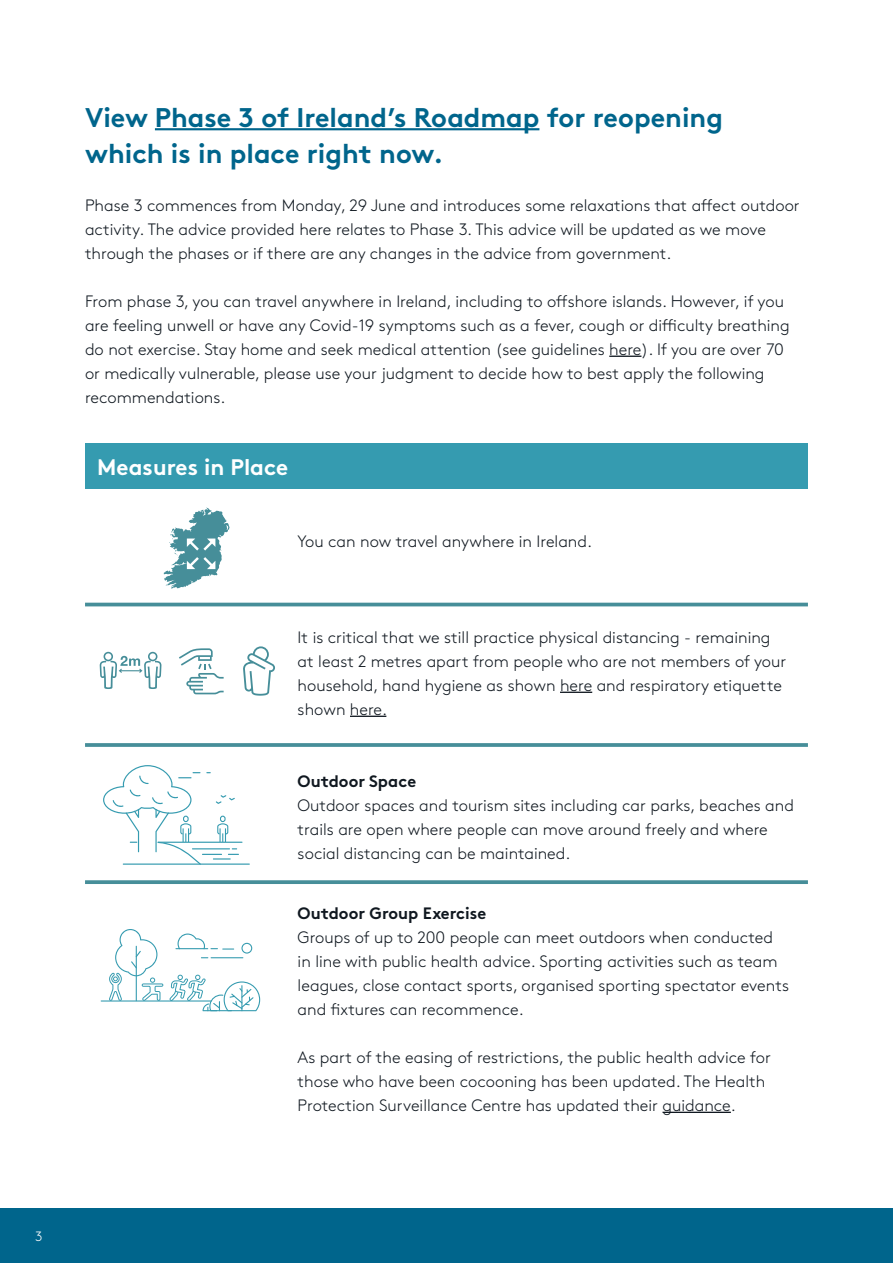
<style>
.page{position:relative;width:893px;height:1263px;background:#fff}
.page>*{position:absolute;margin:0;border:0;box-sizing:border-box;transform-origin:0 0}
.t1{font:700 27px/36px "Brown Std";color:#00658c}
.t2{font:700 22.5px "Brown Std";color:#fff}
.t3{font:300 16.5px/24px "Brown Std";color:#101820}
.t4{font:700 16.5px "Brown Std";color:#101820}
.t5{font:300 13.5px "Brown Std";color:#fff}
</style>
<div class="page">
<div style="left:85px;top:443px;width:723px;height:45px;background:#359bb0"></div>
<hr style="left:155px;top:128px;width:384px;height:2px;background:#00658c">
<hr style="left:609px;top:356px;width:32px;height:1px;background:#101820">
<hr style="left:560px;top:692px;width:32px;height:1px;background:#101820">
<hr style="left:350px;top:716px;width:36px;height:1px;background:#101820">
<hr style="left:662px;top:1112px;width:69px;height:1px;background:#101820">
<div style="left:0;top:1209px;width:893px;height:54px;background:#00658c"></div>
<hr style="left:85px;top:603px;width:723px;height:3px;background:#468e99">
<svg style="left:85px;top:880px;width:723px;height:4px;background:#52959f"></svg>
<svg style="left:85px;top:743px;width:723px;height:4px;background:#50949f"></svg>
<svg style="left:99px;top:646px;width:176px;height:50px"></svg>
<svg style="left:164px;top:507px;width:66px;height:81px"></svg>
<hr style="left:123px;top:863px;width:127px;height:2px;background:#359bb0">
<hr style="left:158px;top:842px;width:84px;height:1px;background:#359bb0">
<svg style="left:103px;top:765px;width:136px;height:100px"></svg>
<svg style="left:109px;top:929px;width:54px;height:71px"></svg>
<hr style="left:101px;top:1000px;width:111px;height:1px;background:#359bb0">
<svg style="left:170px;top:974px;width:90px;height:37px"></svg>
<hr style="left:211px;top:957px;width:32px;height:1px;background:#359bb0">
<svg style="left:241px;top:943px;width:11px;height:10px"></svg>
<svg style="left:178px;top:933px;width:27px;height:15px"></svg>
<hr style="left:175px;top:948px;width:33px;height:1px;background:#359bb0">
<svg style="left:211px;top:948px;width:23px;height:1px"></svg>
<h1 class="t1" style="left:85px;top:99px;width:639px">View Phase 3 of Ireland’s Roadmap for reopening which is in place right now.</h1>
<p class="t3" style="left:85px;top:193px;width:716px">Phase 3 commences from Monday, 29 June and introduces some relaxations that affect outdoor activity. The advice provided here relates to Phase 3. This advice will be updated as we move through the phases or if there are any changes in the advice from government.</p>
<p class="t3" style="left:85px;top:289px;width:706px">From phase 3, you can travel anywhere in Ireland, including to offshore islands. However, if you are feeling unwell or have any Covid-19 symptoms such as a fever, cough or difficulty breathing do not exercise. Stay home and seek medical attention (see guidelines here). If you are over 70 or medically vulnerable, please use your judgment to decide how to best apply the following recommendations.</p>
<h2 class="t2" style="left:97px;top:453px;width:193px">Measures in Place</h2>
<p class="t3" style="left:298px;top:529px;width:296px">You can now travel anywhere in Ireland.</p>
<p class="t3" style="left:298px;top:625px;width:490px">It is critical that we still practice physical distancing - remaining at least 2 metres apart from people who are not members of your household, hand hygiene as shown here and respiratory etiquette shown here.</p>
<p class="t4" style="left:298px;top:771px;width:120px">Outdoor Space</p>
<p class="t3" style="left:298px;top:793px;width:498px">Outdoor spaces and tourism sites including car parks, beaches and trails are open where people can move around freely and where social distancing can be maintained.</p>
<p class="t4" style="left:298px;top:903px;width:190px">Outdoor Group Exercise</p>
<p class="t3" style="left:298px;top:925px;width:493px">Groups of up to 200 people can meet outdoors when conducted in line with public health advice. Sporting activities such as team leagues, close contact sports, organised sporting spectator events and fixtures can recommence.</p>
<p class="t3" style="left:298px;top:1045px;width:475px">As part of the easing of restrictions, the public health advice for those who have been cocooning has been updated. The Health<br>Protection Surveillance Centre has updated their guidance.</p>
<p class="t5" style="left:35px;top:1229px;width:9px">3</p>
</div>
